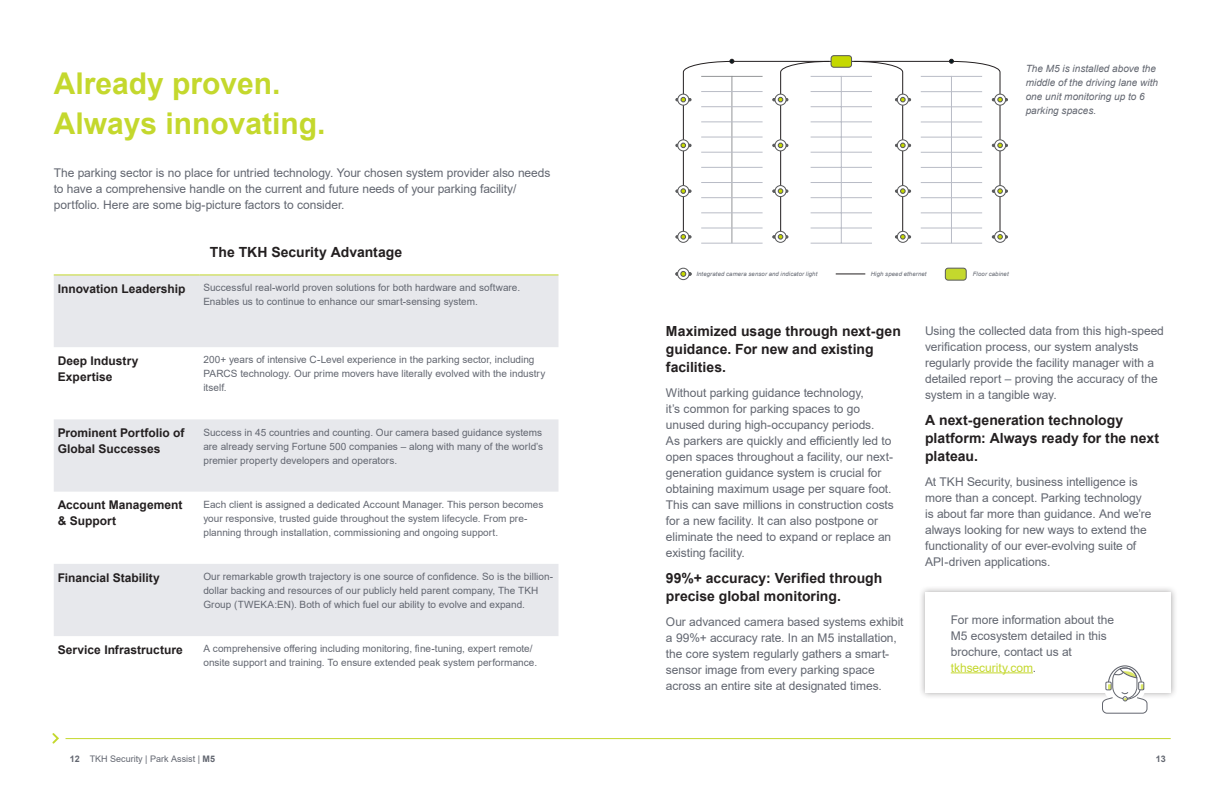
<style>
.page{position:relative;width:1224px;height:792px;background:#fff}
.page>*{position:absolute;margin:0;border:0;box-sizing:border-box;transform-origin:0 0}
._01_Intro_Header{font:700 30px/40px "Arial";color:#c4d82d}
._06_Subtitle{font:700 14px/18px "Arial";color:#231f20}
._02_Main_Text{font:12px/16px "Arial";letter-spacing:-.005em;color:#626670}
._08_Table_Subtitle{font:700 12px/16px "Arial";color:#231f20}
._07_Small_table_text{font:10px/14px "Arial";letter-spacing:.005em;color:#626670}
._11_Caption{font:italic 10px/14px "Arial";letter-spacing:.005em;color:#626670}
.t1{font:9px "Arial";color:#626670}
.t2{font:700 9px "Arial";color:#626670}
._11_Caption-2{font:italic 6px "Arial";letter-spacing:.02em;color:#626670}
.s1{color:#c4d82d}
.s2{font-weight:700}
</style>
<div class="page">
<div style="left:918px;top:585px;width:260px;height:115px;background:#231f20;opacity:.38"></div>
<div style="left:925px;top:592px;width:246px;height:101px;background:#fff"></div>
<div style="left:1102px;top:699px;width:45px;height:15px;border:1px solid #63666f;border-radius:5px"></div>
<svg style="left:1105px;top:665px;width:40px;height:36px"></svg>
<svg style="left:54px;top:275px;width:504px;height:361px;fill:#e7e8ec"></svg>
<hr style="left:54px;top:274px;width:145px;height:1px;background:#c4d82d">
<hr style="left:199px;top:274px;width:359px;height:1px;background:#c4d82d">
<hr style="left:951px;top:672px;width:82px;height:1px;background:#c4d82d">
<hr style="left:731px;top:76px;width:1px;height:167px;background:#939598">
<hr style="left:701px;top:243px;width:62px;height:1px;background:#b9bcc6">
<hr style="left:811px;top:76px;width:61px;height:1px;background:#b9bcc6">
<hr style="left:841px;top:76px;width:1px;height:167px;background:#b9bcc6">
<hr style="left:811px;top:91px;width:61px;height:1px;background:#b9bcc6">
<hr style="left:811px;top:106px;width:61px;height:1px;background:#b9bcc6">
<hr style="left:811px;top:121px;width:61px;height:1px;background:#b9bcc6">
<hr style="left:811px;top:137px;width:61px;height:1px;background:#b9bcc6">
<hr style="left:811px;top:152px;width:61px;height:1px;background:#b9bcc6">
<hr style="left:811px;top:167px;width:61px;height:1px;background:#b9bcc6">
<hr style="left:811px;top:182px;width:61px;height:1px;background:#b9bcc6">
<hr style="left:811px;top:197px;width:61px;height:1px;background:#b9bcc6">
<hr style="left:811px;top:212px;width:61px;height:1px;background:#b9bcc6">
<hr style="left:811px;top:228px;width:61px;height:1px;background:#b9bcc6">
<hr style="left:811px;top:243px;width:61px;height:1px;background:#b9bcc6">
<div style="left:677px;top:231px;width:12px;height:12px;border:1px solid #57585a;border-radius:50%"></div>
<div style="left:775px;top:231px;width:12px;height:12px;border:1px solid #57585a;border-radius:50%"></div>
<svg style="left:675px;top:59px;width:155px;height:183px"></svg>
<hr style="left:921px;top:76px;width:61px;height:1px;background:#b9bcc6">
<hr style="left:951px;top:76px;width:1px;height:167px;background:#b9bcc6">
<hr style="left:921px;top:91px;width:61px;height:1px;background:#b9bcc6">
<hr style="left:921px;top:106px;width:61px;height:1px;background:#b9bcc6">
<hr style="left:921px;top:121px;width:61px;height:1px;background:#b9bcc6">
<hr style="left:921px;top:137px;width:61px;height:1px;background:#b9bcc6">
<hr style="left:921px;top:152px;width:61px;height:1px;background:#b9bcc6">
<hr style="left:921px;top:167px;width:61px;height:1px;background:#b9bcc6">
<hr style="left:921px;top:182px;width:61px;height:1px;background:#b9bcc6">
<hr style="left:921px;top:197px;width:61px;height:1px;background:#b9bcc6">
<hr style="left:921px;top:212px;width:61px;height:1px;background:#b9bcc6">
<hr style="left:921px;top:228px;width:61px;height:1px;background:#b9bcc6">
<hr style="left:921px;top:243px;width:61px;height:1px;background:#b9bcc6">
<div style="left:897px;top:231px;width:12px;height:12px;border:1px solid #57585a;border-radius:50%"></div>
<svg style="left:853px;top:60px;width:58px;height:182px"></svg>
<div style="left:994px;top:231px;width:12px;height:12px;border:1px solid #57585a;border-radius:50%"></div>
<svg style="left:949px;top:59px;width:59px;height:183px"></svg>
<hr style="left:732px;top:61px;width:217px;height:1px;background:#231f20">
<div style="left:831px;top:56px;width:21px;height:11px;background:#c5d800;border-radius:3px"></div>
<div style="left:831px;top:55px;width:21px;height:13px;border:1px solid #57585a;border-radius:3px"></div>
<div style="left:677px;top:268px;width:12px;height:12px;border:1px solid #57585a;border-radius:50%"></div>
<svg style="left:675px;top:271px;width:17px;height:6px"></svg>
<div style="left:945px;top:268px;width:21px;height:12px;background:#c4d82d;border-radius:3px"></div>
<div style="left:945px;top:268px;width:22px;height:12px;border:1px solid #57585a;border-radius:3px"></div>
<svg style="left:836px;top:274px;width:29px;height:1px"></svg>
<hr style="left:66px;top:738px;width:1105px;height:1px;background:#c4d82d">
<svg style="left:52px;top:733px;width:7px;height:11px"></svg>
<p class="_01_Intro_Header" style="left:54px;top:64px;width:273px">Already proven.<br>Always innovating.</p>
<p class="_02_Main_Text" style="left:54px;top:165px;width:498px">The parking sector is no place for untried technology. Your chosen system provider also needs to have a comprehensive handle on the current and future needs of your parking facility/ portfolio. Here are some big-picture factors to consider.</p>
<p class="_06_Subtitle" style="left:210px;top:243px;width:194px">The TKH Security Advantage</p>
<p class="_08_Table_Subtitle" style="left:58px;top:281px;width:129px">Innovation Leadership</p>
<p class="_07_Small_table_text" style="left:203px;top:281px;width:318px">Successful real-world proven solutions for both hardware and software.<br>Enables us to continue to enhance our smart-sensing system.</p>
<p class="_08_Table_Subtitle" style="left:58px;top:353px;width:82px">Deep Industry<br>Expertise</p>
<p class="_07_Small_table_text" style="left:203px;top:353px;width:343px">200+ years of intensive C-Level experience in the parking sector, including<br>PARCS technology. Our prime movers have literally evolved with the industry itself.</p>
<p class="_08_Table_Subtitle" style="left:58px;top:425px;width:128px">Prominent Portfolio of<br>Global Successes</p>
<p class="_07_Small_table_text" style="left:203px;top:425px;width:341px;text-align:justify">Success in 45 countries and counting. Our camera based guidance systems are already serving Fortune 500 companies – along with many of the world’s premier property developers and operators.</p>
<p class="_08_Table_Subtitle" style="left:58px;top:497px;width:126px">Account Management &amp; Support</p>
<p class="_07_Small_table_text" style="left:203px;top:497px;width:342px">Each client is assigned a dedicated Account Manager. This person becomes your responsive, trusted guide throughout the system lifecycle. From pre&shy;planning through installation, commissioning and ongoing support.</p>
<p class="_08_Table_Subtitle" style="left:58px;top:570px;width:104px">Financial Stability</p>
<p class="_07_Small_table_text" style="left:203px;top:570px;width:351px">Our remarkable growth trajectory is one source of confidence. So is the billion&shy;dollar backing and resources of our publicly held parent company, The TKH<br>Group (TWEKA:EN). Both of which fuel our ability to evolve and expand.</p>
<p class="_08_Table_Subtitle" style="left:58px;top:642px;width:126px">Service Infrastructure</p>
<p class="_07_Small_table_text" style="left:203px;top:642px;width:335px">A comprehensive offering including monitoring, fine-tuning, expert remote/ onsite support and training. To ensure extended peak system performance.</p>
<p class="_11_Caption" style="left:1026px;top:62px;width:134px">The M5 is installed above the middle of the driving lane with one unit monitoring up to 6 parking spaces.</p>
<p class="_11_Caption-2" style="left:696px;top:270px;width:123px">Integrated camera sensor and indicator light</p>
<p class="_11_Caption-2" style="left:871px;top:270px;width:57px">High speed ethernet</p>
<p class="_11_Caption-2" style="left:973px;top:270px;width:37px">Floor cabinet</p>
<p class="_06_Subtitle" style="left:666px;top:322px;width:236px">Maximized usage through next-gen guidance. For new and existing facilities.</p>
<p class="_02_Main_Text" style="left:666px;top:384px;width:229px">Without parking guidance technology,<br>it’s common for parking spaces to go unused during high-occupancy periods.<br>As parkers are quickly and efficiently led to open spaces throughout a facility, our next&shy;generation guidance system is crucial for obtaining maximum usage per square foot.<br>This can save millions in construction costs for a new facility. It can also postpone or eliminate the need to expand or replace an existing facility.</p>
<p class="_06_Subtitle" style="left:666px;top:569px;width:218px">99%+ accuracy: Verified through precise global monitoring.</p>
<p class="_02_Main_Text" style="left:666px;top:613px;width:239px">Our advanced camera based systems exhibit a 99%+ accuracy rate. In an M5 installation, the core system regularly gathers a smart&shy;sensor image from every parking space across an entire site at designated times.</p>
<p class="_02_Main_Text" style="left:925px;top:322px;width:240px">Using the collected data from this high-speed verification process, our system analysts regularly provide the facility manager with a detailed report – proving the accuracy of the system in a tangible way.</p>
<p class="_06_Subtitle" style="left:925px;top:411px;width:236px">A next-generation technology platform: Always ready for the next plateau.</p>
<p class="_02_Main_Text" style="left:925px;top:473px;width:228px">At TKH Security, business intelligence is more than a concept. Parking technology is about far more than guidance. And we’re always looking for new ways to extend the functionality of our ever-evolving suite of API-driven applications.</p>
<p class="_02_Main_Text" style="left:951px;top:611px;width:165px">For more information about the<br>M5 ecosystem detailed in this brochure, contact us at <span class="s1">tkhsecurity.com</span>.</p>
<p class="t1" style="left:70px;top:753px;width:147px"><span class="s2">12</span> TKH Security | Park Assist | <span class="s2">M5</span></p>
<p class="t2" style="left:1156px;top:752px;width:12px">13</p>
</div>
